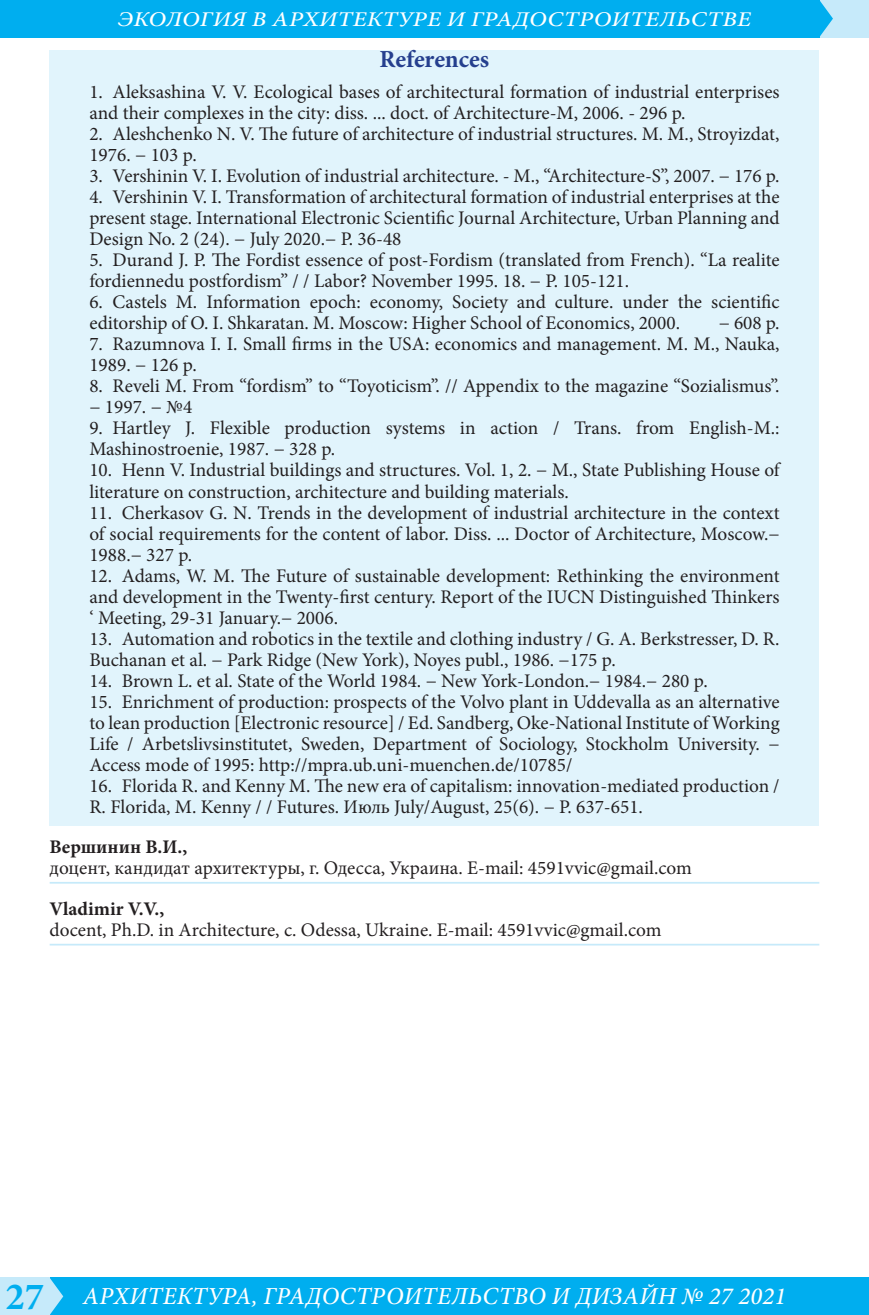
<style>
.page{position:relative;width:869px;height:1315px;background:#fff}
.page>*{position:absolute;margin:0;border:0;box-sizing:border-box;transform-origin:0 0}
.t1{font:italic 500 24.5px "Minion Pro";letter-spacing:.01em;color:#fff}
.Литература_заголовок{font:700 24.5px "Minion Pro";letter-spacing:-.005em;color:#253f8e}
.t2{font:italic 500 21px "Minion Pro";letter-spacing:.01em;color:#fff;scale:1.17 1}
.Авторы_в_конце_регал{font:19.25px/21px "Minion Pro";color:#231f20}
.Авторы_в_конце_стать{font:700 19.25px "Minion Pro";color:#231f20}
.s1{font-weight:700;font-style:normal;font-size:38.5px;color:#00aeef}
</style>
<div class="page">
<div style="left:46px;top:1277px;width:822px;height:38px;background:#00aeef"></div>
<div style="left:819px;top:0;width:49px;height:37px;background:#c6eafa"></div>
<div style="left:0;top:1277px;width:50px;height:38px;background:#c6eafa"></div>
<div style="left:0;top:0;width:819px;height:37px;background:#00aeef"></div>
<svg style="left:50px;top:1278px;width:13px;height:37px"></svg>
<svg style="left:819px;top:0;width:13px;height:37px"></svg>
<div style="left:50px;top:50px;width:769px;height:775px;background:#e1f4fc"></div>
<hr style="left:50px;top:882px;width:769px;height:1px;background:#c6eafa">
<hr style="left:50px;top:943px;width:769px;height:2px;background:#c6eafa">
<p class="t2" style="left:118px;top:5px;width:542px">ЭКОЛОГИЯ В АРХИТЕКТУРЕ И ГРАДОСТРОИТЕЛЬСТВЕ</p>
<p class="Литература_заголовок" style="left:379px;top:42px;width:111px">References</p>
<p class="Авторы_в_конце_регал" style="left:89px;top:82px;width:691px">1. Aleksashina V. V. Ecological bases of architectural formation of industrial enterprises and their complexes in the city: diss. ... doct. of Architecture-M, 2006. - 296 p.</p>
<p class="Авторы_в_конце_регал" style="left:89px;top:124px;width:691px">2. Aleshchenko N. V. The future of architecture of industrial structures. М. M., Stroyizdat,<br>1976. − 103 p.</p>
<p class="Авторы_в_конце_регал" style="left:89px;top:166px;width:691px">3. Vershinin V. I. Evolution of industrial architecture. - M., “Architecture-S”, 2007. − 176 p.</p>
<p class="Авторы_в_конце_регал" style="left:89px;top:187px;width:691px;text-align:justify">4. Vershinin V. I. Transformation of architectural formation of industrial enterprises at the present stage. International Electronic Scientific Journal Architecture, Urban Planning and Design No. 2 (24). − July 2020.− P. 36-48</p>
<p class="Авторы_в_конце_регал" style="left:89px;top:250px;width:691px">5. Durand J. P. The Fordist essence of post-Fordism (translated from French). “La realite fordiennedu postfordism” / / Labor? November 1995. 18. − P. 105-121.</p>
<p class="Авторы_в_конце_регал" style="left:89px;top:292px;width:691px">6. Castels M. Information epoch: economy, Society and culture. under the scientific editorship of O. I. Shkaratan. М. Moscow: Higher School of Economics, 2000.</p>
<p class="Авторы_в_конце_регал" style="left:718px;top:313px;width:62px">− 608 p.</p>
<p class="Авторы_в_конце_регал" style="left:89px;top:334px;width:691px">7. Razumnova I. I. Small firms in the USA: economics and management. М. M., Nauka,<br>1989. − 126 p.</p>
<p class="Авторы_в_конце_регал" style="left:89px;top:376px;width:691px">8. Reveli M. From “fordism” to “Toyoticism”. // Appendix to the magazine “Sozialismus”. − 1997. − №4</p>
<p class="Авторы_в_конце_регал" style="left:89px;top:418px;width:691px">9. Hartley J. Flexible production systems in action / Trans. from English-M.:<br>Mashinostroenie, 1987. − 328 p.</p>
<p class="Авторы_в_конце_регал" style="left:89px;top:460px;width:691px">10. Henn V. Industrial buildings and structures. Vol. 1, 2. − M., State Publishing House of literature on construction, architecture and building materials.</p>
<p class="Авторы_в_конце_регал" style="left:89px;top:502px;width:691px;text-align:justify">11. Cherkasov G. N. Trends in the development of industrial architecture in the context of social requirements for the content of labor. Diss. ... Doctor of Architecture, Moscow.− 1988.− 327 p.</p>
<p class="Авторы_в_конце_регал" style="left:89px;top:565px;width:691px;text-align:justify">12. Adams, W. M. The Future of sustainable development: Rethinking the environment and development in the Twenty-first century. Report of the IUCN Distinguished Thinkers ‘ Meeting, 29-31 January.− 2006.</p>
<p class="Авторы_в_конце_регал" style="left:89px;top:628px;width:691px">13. Automation and robotics in the textile and clothing industry / G. A. Berkstresser, D. R.<br>Buchanan et al. − Park Ridge (New York), Noyes publ., 1986. −175 p.</p>
<p class="Авторы_в_конце_регал" style="left:89px;top:670px;width:619px">14. Brown L. et al. State of the World 1984. − New York-London.− 1984.− 280 p.</p>
<p class="Авторы_в_конце_регал" style="left:89px;top:691px;width:691px;text-align:justify">15. Enrichment of production: prospects of the Volvo plant in Uddevalla as an alternative to lean production [Electronic resource] / Ed. Sandberg, Oke-National Institute of Working Life / Arbetslivsinstitutet, Sweden, Department of Sociology, Stockholm University. − Access mode of 1995: http://mpra.ub.uni-muenchen.de/10785/</p>
<p class="Авторы_в_конце_регал" style="left:89px;top:775px;width:691px">16. Florida R. and Kenny M. The new era of capitalism: innovation-mediated production /<br>R. Florida, M. Kenny / / Futures. Июль July/August, 25(6). − P. 637-651.</p>
<p class="Авторы_в_конце_стать" style="left:50px;top:833px;width:139px">Вершинин В.И.,</p>
<p class="Авторы_в_конце_регал" style="left:50px;top:858px;width:643px">доцент, кандидат архитектуры, г. Одесса, Украина. E-mail: 4591vvic@gmail.com</p>
<p class="Авторы_в_конце_стать" style="left:50px;top:895px;width:116px">Vladimir V.V.,</p>
<p class="Авторы_в_конце_регал" style="left:50px;top:919px;width:613px">docent, Ph.D. in Architecture, с. Odessa, Ukraine. E-mail: 4591vvic@gmail.com</p>
<p class="t1" style="left:6px;top:1279px;width:781px"><span class="s1">27</span> АРХИТЕКТУРА, ГРАДОСТРОИТЕЛЬСТВО И ДИЗАЙН № 27 2021</p>
</div>
